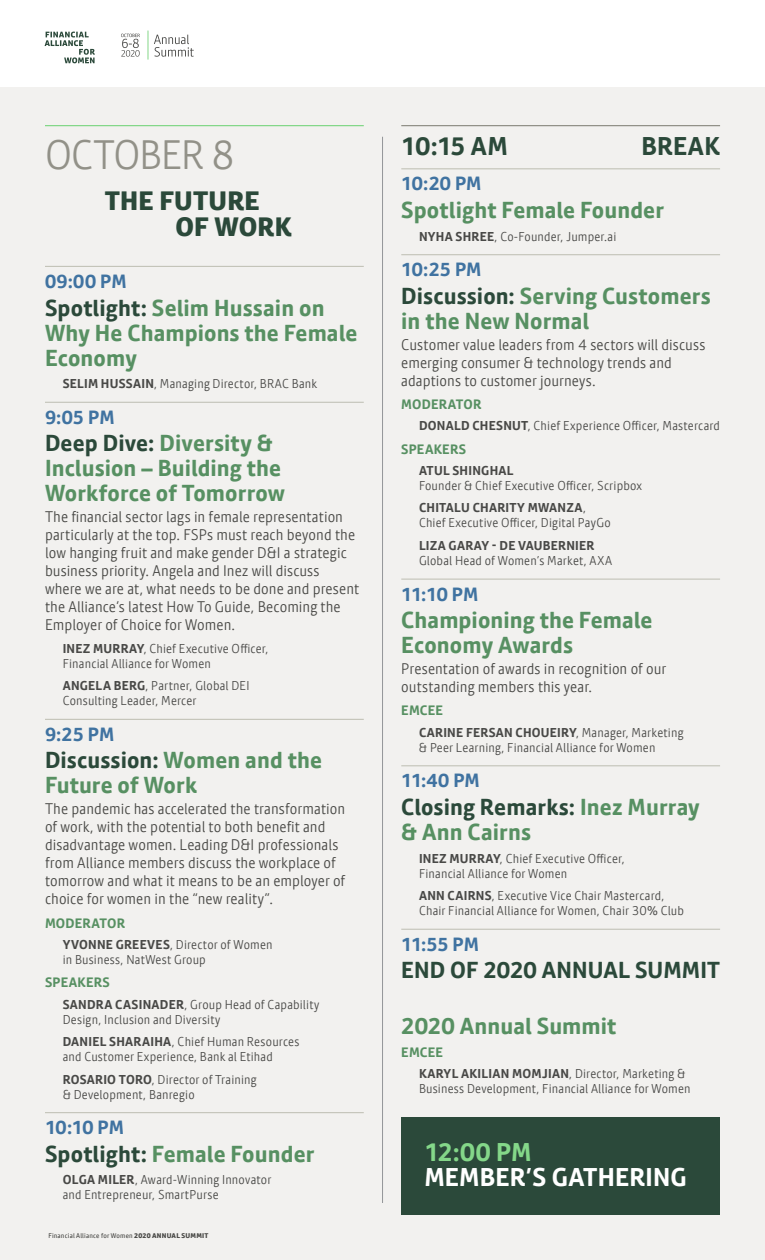
<style>
.page{position:relative;width:765px;height:1260px;background:#fff}
.page>*{position:absolute;margin:0;border:0;box-sizing:border-box;transform-origin:0 0}
.t1{font:300 40px "Calmetta";letter-spacing:-.02em;color:#929188}
.t2{font:800 25.88px/26.2px "Calmetta";letter-spacing:.01em;color:#2b493a}
.t3{font:700 25px "Calmetta";letter-spacing:.01em;color:#fff}
.t4{font:700 25px "Calmetta";letter-spacing:.015em;color:#2b493a}
.t5{font:700 25px "Calmetta";color:#84d789}
.t6{font:700 22.5px/25px "Calmetta";letter-spacing:.005em;color:#579062}
.t7{font:700 22.5px "Calmetta";letter-spacing:.01em;color:#2b493a}
.t8{font:700 18.62px "Calmetta";letter-spacing:-.01em;color:#4073a1}
.t9{font:300 15px/18px "Calmetta";letter-spacing:.005em;color:#494946}
.t10{font:700 13.25px "Calmetta";letter-spacing:.015em;color:#579062}
.t11{font:300 12.5px/15px "Calmetta";letter-spacing:.015em;color:#494947}
.t12{font:700 12.5px "Calmetta";letter-spacing:.02em;color:#494947}
.t13{font:6.62px "Calmetta";letter-spacing:.03em;color:#494946}
.s1{color:#2b493a}
.s2{font-weight:700}
.s3{font-weight:800}
</style>
<div class="page">
<div style="left:0;top:88px;width:765px;height:1172px;background:#f2f1ef"></div>
<svg style="left:148px;top:31px;width:46px;height:28px"></svg>
<svg style="left:121px;top:34px;width:19px;height:23px"></svg>
<svg style="left:45px;top:32px;width:50px;height:31px"></svg>
<hr style="left:45px;top:125px;width:319px;height:1px;background:#84d789">
<hr style="left:45px;top:266px;width:319px;height:1px;background:#bdbdb1">
<hr style="left:45px;top:402px;width:319px;height:1px;background:#bdbdb1">
<hr style="left:45px;top:719px;width:319px;height:1px;background:#bdbdb1">
<hr style="left:45px;top:1112px;width:319px;height:1px;background:#bdbdb1">
<hr style="left:401px;top:125px;width:319px;height:1px;background:#929188">
<hr style="left:401px;top:169px;width:319px;height:1px;background:#bdbdb1">
<hr style="left:401px;top:255px;width:319px;height:1px;background:#bdbdb1">
<hr style="left:401px;top:579px;width:319px;height:1px;background:#bdbdb1">
<hr style="left:401px;top:766px;width:319px;height:1px;background:#bdbdb1">
<hr style="left:401px;top:929px;width:319px;height:1px;background:#bdbdb1">
<hr style="left:382px;top:137px;width:1px;height:1066px;background:#939598">
<div style="left:401px;top:1118px;width:319px;height:97px;background:#2b493a"></div>
<h1 class="t1" style="left:45px;top:131px;width:191px">OCTOBER 8</h1>
<h2 class="t2" style="left:175px;top:188px;width:118px;text-indent:-71px">THE FUTURE<br>OF WORK</h2>
<h3 class="t8" style="left:45px;top:270px;width:83px">09:00 PM</h3>
<h3 class="t6" style="left:45px;top:295px;width:314px"><span class="s1">Spotlight:</span> Selim Hussain on<br>Why He Champions the Female<br>Economy</h3>
<p class="t11" style="left:63px;top:376px;width:256px"><span class="s2">SELIM HUSSAIN</span>, Managing Director, BRAC Bank</p>
<h3 class="t8" style="left:45px;top:406px;width:71px">9:05 PM</h3>
<h3 class="t6" style="left:45px;top:431px;width:242px"><span class="s1">Deep Dive:</span> Diversity &amp;<br>Inclusion – Building the<br>Workforce of Tomorrow</h3>
<p class="t9" style="left:45px;top:508px;width:316px">The financial sector lags in female representation particularly at the top. FSPs must reach beyond the low hanging fruit and make gender D&amp;I a strategic business priority. Angela and Inez will discuss where we are at, what needs to be done and present the Alliance’s latest How To Guide, Becoming the Employer of Choice for Women.</p>
<p class="t11" style="left:63px;top:641px;width:207px"><span class="s2">INEZ MURRAY</span>, Chief Executive Officer,<br>Financial Alliance for Women</p>
<p class="t11" style="left:63px;top:678px;width:188px"><span class="s2">ANGELA BERG</span>, Partner, Global DEI<br>Consulting Leader, Mercer</p>
<h3 class="t8" style="left:45px;top:723px;width:71px">9:25 PM</h3>
<h3 class="t6" style="left:45px;top:748px;width:279px"><span class="s1">Discussion:</span> Women and the<br>Future of Work</h3>
<p class="t9" style="left:45px;top:800px;width:302px">The pandemic has accelerated the transformation of work, with the potential to both benefit and disadvantage women. Leading D&amp;I professionals from Alliance members discuss the workplace of tomorrow and what it means to be an employer of choice for women in the “new reality”.</p>
<p class="t10" style="left:45px;top:915px;width:82px">MODERATOR</p>
<p class="t11" style="left:63px;top:937px;width:211px"><span class="s2">YVONNE GREEVES</span>, Director of Women in Business, NatWest Group</p>
<p class="t10" style="left:45px;top:974px;width:66px">SPEAKERS</p>
<p class="t11" style="left:63px;top:997px;width:258px"><span class="s2">SANDRA CASINADER</span>, Group Head of Capability<br>Design, Inclusion and Diversity</p>
<p class="t11" style="left:63px;top:1034px;width:238px"><span class="s2">DANIEL SHARAIHA</span>, Chief Human Resources and Customer Experience, Bank al Etihad</p>
<p class="t11" style="left:63px;top:1072px;width:195px"><span class="s2">ROSARIO TORO</span>, Director of Training &amp; Development, Banregio</p>
<h3 class="t8" style="left:45px;top:1116px;width:81px">10:10 PM</h3>
<h3 class="t6" style="left:45px;top:1141px;width:271px"><span class="s1">Spotlight:</span> Female Founder</h3>
<p class="t11" style="left:63px;top:1173px;width:210px"><span class="s2">OLGA MILER</span>, Award-Winning Innovator and Entrepreneur, SmartPurse</p>
<p class="t13" style="left:48px;top:1231px;width:162px">Financial Alliance for Women <span class="s3">2020 ANNUAL SUMMIT</span></p>
<h3 class="t4" style="left:401px;top:130px;width:108px">10:15 AM</h3>
<h3 class="t4" style="left:641px;top:130px;width:80px">BREAK</h3>
<h3 class="t8" style="left:401px;top:172px;width:82px">10:20 PM</h3>
<h3 class="t6" style="left:401px;top:197px;width:264px">Spotlight Female Founder</h3>
<p class="t11" style="left:419px;top:229px;width:199px"><span class="s2">NYHA SHREE</span>, Co-Founder, Jumper.ai</p>
<h3 class="t8" style="left:401px;top:258px;width:82px">10:25 PM</h3>
<h3 class="t6" style="left:401px;top:283px;width:311px"><span class="s1">Discussion:</span> Serving Customers in the New Normal</h3>
<p class="t9" style="left:401px;top:335px;width:306px">Customer value leaders from 4 sectors will discuss emerging consumer &amp; technology trends and adaptions to customer journeys.</p>
<p class="t10" style="left:401px;top:396px;width:82px">MODERATOR</p>
<p class="t11" style="left:419px;top:418px;width:303px"><span class="s2">DONALD CHESNUT</span>, Chief Experience Officer, Mastercard</p>
<p class="t10" style="left:401px;top:441px;width:66px">SPEAKERS</p>
<p class="t12" style="left:419px;top:463px;width:96px">ATUL SHINGHAL</p>
<p class="t11" style="left:419px;top:474px;width:225px;line-height:22.5px">Founder &amp; Chief Executive Officer, Scripbox<br><span class="s2">CHITALU CHARITY MWANZA</span>,</p>
<p class="t11" style="left:419px;top:516px;width:193px">Chief Executive Officer, Digital PayGo</p>
<p class="t12" style="left:419px;top:538px;width:177px">LIZA GARAY - DE VAUBERNIER</p>
<p class="t11" style="left:419px;top:553px;width:195px">Global Head of Women’s Market, AXA</p>
<h3 class="t8" style="left:401px;top:582px;width:79px">11:10 PM</h3>
<h3 class="t6" style="left:401px;top:608px;width:253px">Championing the Female<br>Economy Awards</h3>
<p class="t9" style="left:401px;top:660px;width:266px">Presentation of awards in recognition of our outstanding members this year.</p>
<p class="t10" style="left:401px;top:703px;width:43px">EMCEE</p>
<p class="t11" style="left:419px;top:725px;width:266px"><span class="s2">CARINE FERSAN CHOUEIRY</span>, Manager, Marketing &amp; Peer Learning, Financial Alliance for Women</p>
<h3 class="t8" style="left:401px;top:769px;width:80px">11:40 PM</h3>
<h3 class="t6" style="left:401px;top:794px;width:300px"><span class="s1">Closing Remarks:</span> Inez Murray &amp; Ann Cairns</h3>
<p class="t11" style="left:419px;top:851px;width:207px"><span class="s2">INEZ MURRAY</span>, Chief Executive Officer,<br>Financial Alliance for Women</p>
<p class="t11" style="left:419px;top:888px;width:267px"><span class="s2">ANN CAIRNS</span>, Executive Vice Chair Mastercard,<br>Chair Financial Alliance for Women, Chair 30% Club</p>
<h3 class="t8" style="left:401px;top:933px;width:79px">11:55 PM</h3>
<h3 class="t7" style="left:401px;top:956px;width:320px">END OF 2020 ANNUAL SUMMIT</h3>
<h3 class="t6" style="left:401px;top:1013px;width:217px">2020 Annual Summit</h3>
<p class="t10" style="left:401px;top:1044px;width:43px">EMCEE</p>
<p class="t11" style="left:419px;top:1067px;width:273px"><span class="s2">KARYL AKILIAN MOMJIAN</span>, Director, Marketing &amp;<br>Business Development, Financial Alliance for Women</p>
<h3 class="t5" style="left:424px;top:1136px;width:109px">12:00 PM</h3>
<h3 class="t3" style="left:424px;top:1161px;width:264px">MEMBER’S GATHERING</h3>
</div>
